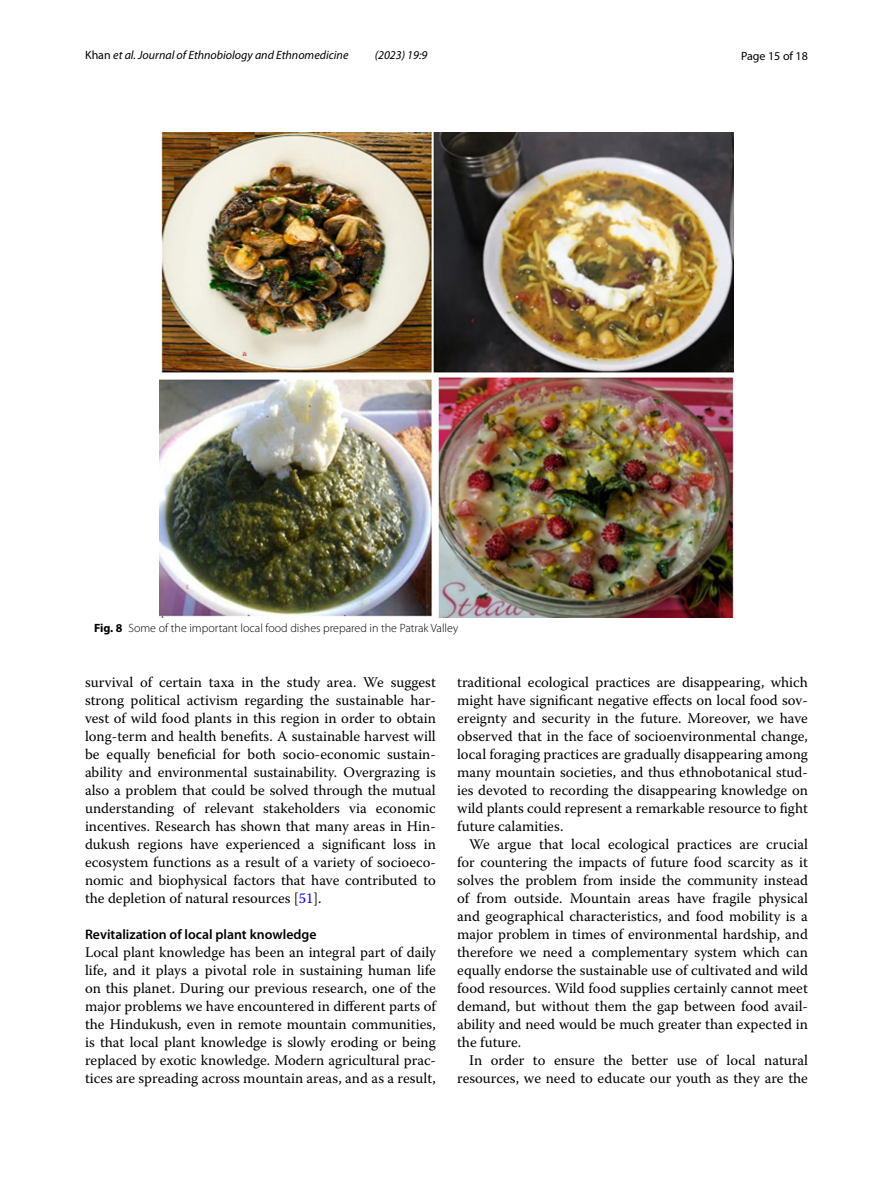
<style>
.page{position:relative;width:893px;height:1187px;background:#fff}
.page>*{position:absolute;margin:0;border:0;box-sizing:border-box;transform-origin:0 0}
.t1{font:14.7px/18px "Warnock Pro";color:#000;text-align:justify}
.t2{font:600 13.8px "Myriad Pro";color:#000}
.t3{font:300 12px "Myriad Pro";color:#000}
.t4{font:italic 12px "Myriad Pro";color:#000}
.t5{font:12px "Myriad Pro";color:#000}
.s1{font-style:normal}
.s2{font-weight:700}
.s3{color:#00f}
</style>
<div class="page">
<img style="left:160px;top:133px;width:573px;height:484px">
<p class="t4" style="left:85px;top:48px;width:265px"><span class="s1">Khan</span> et al. Journal of Ethnobiology and Ethnomedicine</p>
<p class="t4" style="left:375px;top:48px;width:54px">(2023) 19:9</p>
<p class="t5" style="left:741px;top:48px;width:68px">Page 15 of 18</p>
<p class="t3" style="left:94px;top:621px;width:366px"><span class="s2">Fig. 8</span> Some of the important local food dishes prepared in the Patrak Valley</p>
<p class="t1" style="left:85px;top:672px;width:352px">survival of certain taxa in the study area. We suggest strong political activism regarding the sustainable har&shy;vest of wild food plants in this region in order to obtain long-term and health benefits. A sustainable harvest will be equally beneficial for both socio-economic sustain&shy;ability and environmental sustainability. Overgrazing is also a problem that could be solved through the mutual understanding of relevant stakeholders via economic incentives. Research has shown that many areas in Hin&shy;dukush regions have experienced a significant loss in ecosystem functions as a result of a variety of socioeco&shy;nomic and biophysical factors that have contributed to the depletion of natural resources [<span class="s3">51</span>].</p>
<p class="t2" style="left:85px;top:925px;width:233px">Revitalization of local plant knowledge</p>
<p class="t1" style="left:85px;top:942px;width:352px">Local plant knowledge has been an integral part of daily life, and it plays a pivotal role in sustaining human life on this planet. During our previous research, one of the major problems we have encountered in different parts of the Hindukush, even in remote mountain communities, is that local plant knowledge is slowly eroding or being replaced by exotic knowledge. Modern agricultural prac&shy;tices are spreading across mountain areas, and as a result,</p>
<p class="t1" style="left:457px;top:672px;width:352px">traditional ecological practices are disappearing, which might have significant negative effects on local food sov&shy;ereignty and security in the future. Moreover, we have observed that in the face of socioenvironmental change, local foraging practices are gradually disappearing among many mountain societies, and thus ethnobotanical stud&shy;ies devoted to recording the disappearing knowledge on wild plants could represent a remarkable resource to fight future calamities.</p>
<p class="t1" style="left:457px;top:834px;width:352px;text-indent:12px">We argue that local ecological practices are crucial for countering the impacts of future food scarcity as it solves the problem from inside the community instead of from outside. Mountain areas have fragile physical and geographical characteristics, and food mobility is a major problem in times of environmental hardship, and therefore we need a complementary system which can equally endorse the sustainable use of cultivated and wild food resources. Wild food supplies certainly cannot meet demand, but without them the gap between food avail&shy;ability and need would be much greater than expected in the future.</p>
<p class="t1" style="left:457px;top:1050px;width:352px;text-align:right">In order to ensure the better use of local natural resources, we need to educate our youth as they are the</p>
</div>
